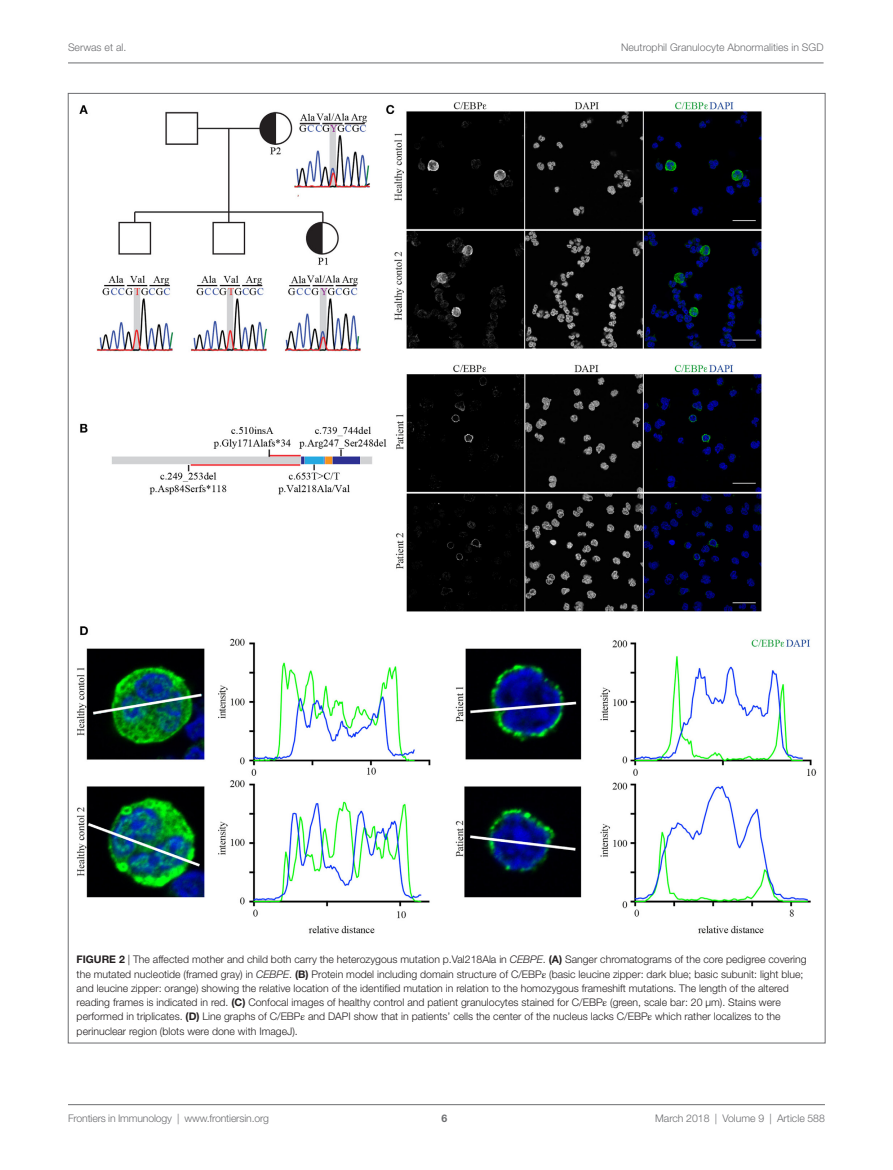
<style>
.page{position:relative;width:893px;height:1170px;background:#fff}
.page>*{position:absolute;margin:0;border:0;box-sizing:border-box;transform-origin:0 0}
.t1{font:300 10.5px/14.2px "Helvetica Neue LT Std";color:#231f20}
.t2{font:300 10.5px "Helvetica Neue LT Std";color:#6c6d70}
.t3{font:700 10.5px "Helvetica Neue LT Std";color:#6c6d70}
.s1{font-weight:700}
.s2{font-style:italic}
.s3{font-family:"STIX General";font-weight:400}
</style>
<div class="page">
<img style="left:77px;top:102px;width:740px;height:831px">
<hr style="left:68px;top:63px;width:756px;height:1px;background:#6c6d70">
<hr style="left:68px;top:1104px;width:757px;height:1px;background:#6c6d70">
<p class="t2" style="left:68px;top:41px;width:60px">Serwas et al.</p>
<p class="t2" style="left:621px;top:41px;width:204px">Neutrophil Granulocyte Abnormalities in SGD</p>
<p class="t1" style="left:77px;top:952px;width:732px"><span class="s1">FIGURE 2</span> | The affected mother and child both carry the heterozygous mutation p.Val218Ala in <span class="s2">CEBPE</span>. <span class="s1">(A)</span> Sanger chromatograms of the core pedigree covering the mutated nucleotide (framed gray) in <span class="s2">CEBPE</span>. <span class="s1">(B)</span> Protein model including domain structure of C/EBP<span class="s3">ε</span> (basic leucine zipper: dark blue; basic subunit: light blue; and leucine zipper: orange) showing the relative location of the identified mutation in relation to the homozygous frameshift mutations. The length of the altered reading frames is indicated in red. <span class="s1">(C)</span> Confocal images of healthy control and patient granulocytes stained for C/EBP<span class="s3">ε</span> (green, scale bar: 20 µm). Stains were performed in triplicates. <span class="s1">(D)</span> Line graphs of C/EBP<span class="s3">ε</span> and DAPI show that in patients’ cells the center of the nucleus lacks C/EBP<span class="s3">ε</span> which rather localizes to the perinuclear region (blots were done with ImageJ).</p>
<p class="t2" style="left:68px;top:1111px;width:203px">Frontiers in Immunology | www.frontiersin.org</p>
<p class="t2" style="left:655px;top:1111px;width:171px">March 2018 | Volume 9 | Article 588</p>
<p class="t3" style="left:441px;top:1111px;width:7px">6</p>
</div>
